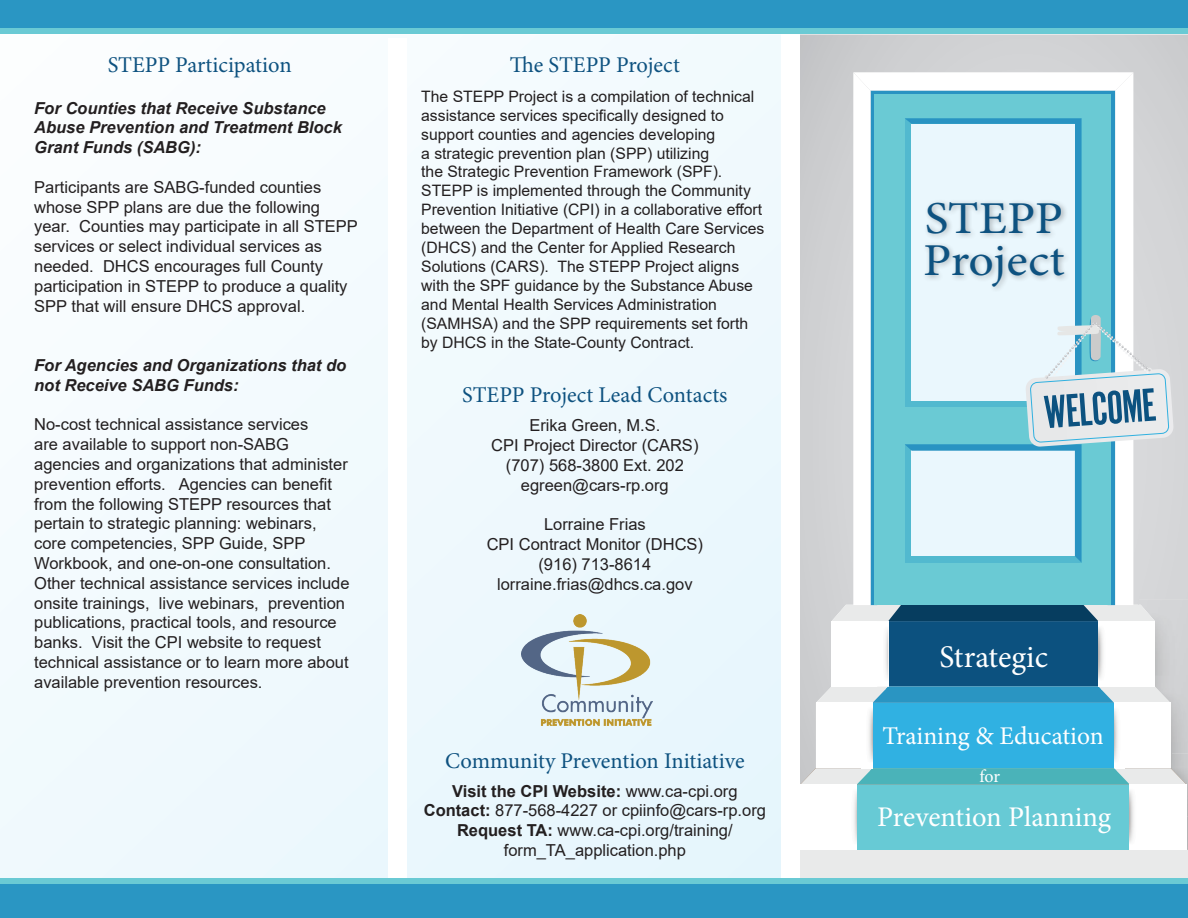
<style>
.page{position:relative;width:1188px;height:918px;background:#fff}
.page>*{position:absolute;margin:0;border:0;box-sizing:border-box;transform-origin:0 0}
.t1{font:45.6px/41.7px "Minion Pro";letter-spacing:-.005em;color:#0e5280;scale:1.09 1}
.t2{font:31.5px "Minion Pro";color:#fff}
.t3{font:28.5px "Minion Pro";color:#fff}
.t4{font:25.5px "Minion Pro";color:#fff}
.t5{font:22.5px "Minion Pro";color:#0e5280}
.t6{font:18px "Minion Pro";color:#fff}
.t7{font:16.5px/19.8px "Arial";color:#231f20;text-align:center}
.t8{font:italic 700 16.5px/19.8px "Arial";color:#231f20}
.t9{font:15.75px/18.9px "Arial";color:#231f20}
.s1{font-weight:700}
</style>
<div class="page">
<div style="left:800px;top:34px;width:388px;height:719px;background:#cfd0d2"></div>
<img style="left:1155px;top:599px;width:33px;height:77px">
<img style="left:1171px;top:742px;width:17px;height:11px">
<img style="left:1155px;top:676px;width:33px;height:66px">
<div style="left:800px;top:785px;width:386px;height:65px;background:#67cad5"></div>
<div style="left:816px;top:703px;width:355px;height:65px;background:#30b1e2"></div>
<div style="left:832px;top:621px;width:323px;height:65px;background:#0c517f"></div>
<div style="left:1098px;top:621px;width:57px;height:65px;background:#fff"></div>
<div style="left:1114px;top:703px;width:57px;height:65px;background:#fff"></div>
<div style="left:1130px;top:785px;width:56px;height:65px;background:#fff"></div>
<div style="left:832px;top:621px;width:56px;height:65px;background:#fff"></div>
<div style="left:816px;top:703px;width:57px;height:65px;background:#fff"></div>
<div style="left:800px;top:785px;width:57px;height:65px;background:#fff"></div>
<img style="left:1098px;top:627px;width:5px;height:50px">
<img style="left:1114px;top:709px;width:4px;height:44px">
<img style="left:1130px;top:791px;width:4px;height:52px">
<img style="left:868px;top:709px;width:5px;height:44px">
<div style="left:800px;top:850px;width:388px;height:28px;background:#e9eaea"></div>
<img style="left:854px;top:791px;width:3px;height:51px">
<svg style="left:800px;top:753px;width:386px;height:32px"></svg>
<hr style="left:888px;top:621px;width:1px;height:65px;background:#f3f3f3">
<svg style="left:816px;top:677px;width:355px;height:26px"></svg>
<img style="left:877px;top:629px;width:11px;height:57px">
<div style="left:0;top:0;width:786px;height:918px;background:#f1fafd"></div>
<div style="left:0;top:0;width:1188px;height:33px;background:#2a96c3"></div>
<div style="left:0;top:882px;width:1188px;height:36px;background:#2a96c3"></div>
<div style="left:781px;top:34px;width:19px;height:846px;background:#fff"></div>
<div style="left:388px;top:39px;width:18px;height:841px;background:#fff"></div>
<div style="left:0;top:878px;width:1188px;height:6px;background:#6acad4"></div>
<svg style="left:832px;top:72px;width:342px;height:550px;background:#b6dae3"></svg>
<div style="left:0;top:28px;width:1188px;height:6px;background:#6acad4"></div>
<img style="left:522px;top:614px;width:131px;height:111px">
<h3 class="t5" style="left:108px;top:50px;width:186px">STEPP Participation</h3>
<p class="t8" style="left:34px;top:98px;width:309px">For Counties that Receive Substance<br>Abuse Prevention and Treatment Block<br>Grant Funds (SABG):</p>
<p class="t7" style="left:34px;top:177px;width:325px;text-align:left">Participants are SABG-funded counties whose SPP plans are due the following year. Counties may participate in all STEPP services or select individual services as needed. DHCS encourages full County participation in STEPP to produce a quality SPP that will ensure DHCS approval.</p>
<p class="t8" style="left:34px;top:356px;width:314px">For Agencies and Organizations that do not Receive SABG Funds:</p>
<p class="t7" style="left:34px;top:415px;width:317px;text-align:left">No-cost technical assistance services<br>are available to support non-SABG agencies and organizations that administer prevention efforts. Agencies can benefit from the following STEPP resources that pertain to strategic planning: webinars, core competencies, SPP Guide, SPP Workbook, and one-on-one consultation.<br>Other technical assistance services include onsite trainings, live webinars, prevention publications, practical tools, and resource banks. Visit the CPI website to request technical assistance or to learn more about available prevention resources.</p>
<h3 class="t5" style="left:510px;top:50px;width:171px">The STEPP Project</h3>
<p class="t9" style="left:421px;top:87px;width:345px">The STEPP Project is a compilation of technical assistance services specifically designed to support counties and agencies developing<br>a strategic prevention plan (SPP) utilizing<br>the Strategic Prevention Framework (SPF).<br>STEPP is implemented through the Community Prevention Initiative (CPI) in a collaborative effort between the Department of Health Care Services (DHCS) and the Center for Applied Research Solutions (CARS). The STEPP Project aligns with the SPF guidance by the Substance Abuse and Mental Health Services Administration (SAMHSA) and the SPP requirements set forth by DHCS in the State-County Contract.</p>
<h3 class="t5" style="left:462px;top:380px;width:267px">STEPP Project Lead Contacts</h3>
<p class="t7" style="left:491px;top:415px;width:209px">Erika Green, M.S.<br>CPI Project Director (CARS) (707) 568-3800 Ext. 202 egreen@cars-rp.org</p>
<p class="t7" style="left:487px;top:514px;width:218px">Lorraine Frias<br>CPI Contract Monitor (DHCS) (916) 713-8614 lorraine.frias@dhcs.ca.gov</p>
<h3 class="t5" style="left:445px;top:746px;width:301px">Community Prevention Initiative</h3>
<p class="t7" style="left:424px;top:781px;width:344px"><span class="s1">Visit the CPI Website:</span> www.ca-cpi.org <span class="s1">Contact:</span> 877-568-4227 or cpiinfo@cars-rp.org <span class="s1">Request TA:</span> www.ca-cpi.org/training/ form_TA_application.php</p>
<h1 class="t1" style="left:923px;top:198px;width:132px">STEPP<br>Project</h1>
<h2 class="t2" style="left:939px;top:636px;width:110px">Strategic</h2>
<h3 class="t4" style="left:882px;top:718px;width:223px">Training &amp; Education</h3>
<p class="t6" style="left:979px;top:764px;width:22px">for</p>
<h3 class="t3" style="left:877px;top:798px;width:236px">Prevention Planning</h3>
</div>
